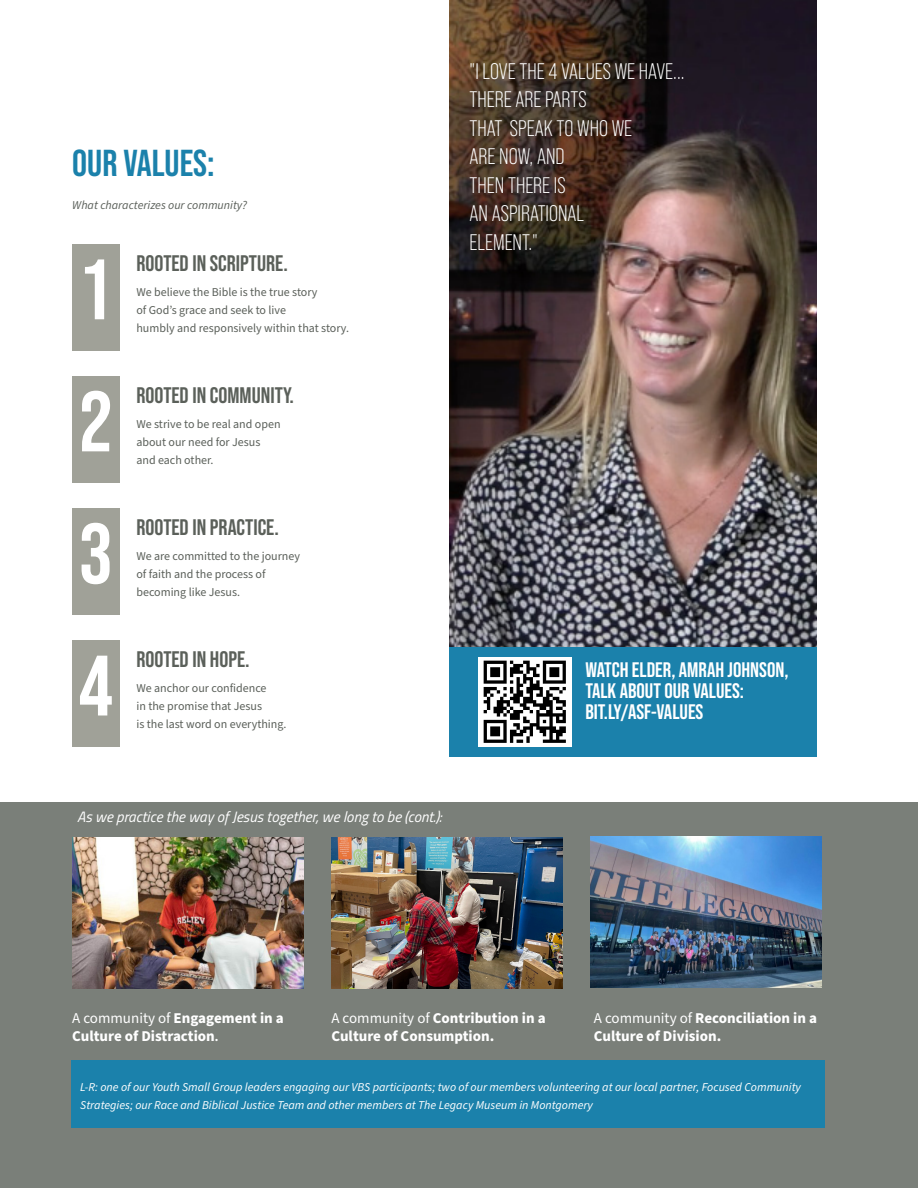
<style>
.page{position:relative;width:918px;height:1188px;background:#fff}
.page>*{position:absolute;margin:0;border:0;box-sizing:border-box;transform-origin:0 0}
._57_Content_gray_C_B{font:700 85.5px "Bebas Neue Pro";color:#fff}
._26_Content_gray_Beb{font:700 37.5px "Bebas Neue Pro";color:#1b81ab}
._17_Content_gray_Beb{font:22.5px/28.5px "Bebas Neue Pro";color:#fff}
._15_Content_gray_Beb{font:700 22.5px "Bebas Neue Pro";color:#5b605a}
._17_Content_gray_Beb-2{font:700 21px/21px "Bebas Neue Pro";color:#fff}
._8_12_Content_gray_S{font:700 15px/18px "Source Sans Pro";color:#fff}
._10_Content_gray_Tit{font:italic 15px "Titillium Web";color:#fff}
._8_12_Content_gray_S-2{font:12px/18px "Source Sans Pro";color:#5b605a}
._8_12_Content_gray_S-3{font:italic 12px/18px "Source Sans Pro";color:#fff}
._8_12_Content_gray_S-4{font:italic 12px "Source Sans Pro";color:#5b605a}
.s1{font-weight:400}
.s2{font-size:12px}
</style>
<div class="page">
<div style="left:449px;top:631px;width:368px;height:126px;background:#1b81ab"></div>
<div style="left:0;top:802px;width:918px;height:386px;background:#7a7f79"></div>
<img style="left:590px;top:837px;width:231px;height:151px">
<div style="left:72px;top:1060px;width:753px;height:68px;background:#1b81ab"></div>
<img style="left:331px;top:838px;width:232px;height:151px">
<img style="left:72px;top:838px;width:231px;height:151px">
<img style="left:449px;top:0;width:368px;height:646px">
<img style="left:478px;top:657px;width:93px;height:90px">
<div style="left:72px;top:244px;width:47px;height:107px;background:#a0a198"></div>
<div style="left:72px;top:508px;width:47px;height:107px;background:#a0a198"></div>
<div style="left:72px;top:376px;width:47px;height:107px;background:#a0a198"></div>
<div style="left:72px;top:641px;width:47px;height:106px;background:#a0a198"></div>
<p class="_26_Content_gray_Beb" style="left:72px;top:141px;width:144px">OUR VALUES:</p>
<p class="_8_12_Content_gray_S-4" style="left:72px;top:197px;width:176px">What characterizes our community?</p>
<p class="_57_Content_gray_C_B" style="left:83px;top:241px;width:26px">1</p>
<p class="_57_Content_gray_C_B" style="left:80px;top:373px;width:33px">2</p>
<p class="_57_Content_gray_C_B" style="left:80px;top:505px;width:33px">3</p>
<p class="_57_Content_gray_C_B" style="left:79px;top:637px;width:36px">4</p>
<p class="_15_Content_gray_Beb" style="left:136px;top:250px;width:153px">ROOTED IN SCRIPTURE.</p>
<p class="_8_12_Content_gray_S-2" style="left:136px;top:283px;width:214px">We believe the Bible is the true story<br>of God’s grace and seek to live<br>humbly and responsively within that story.</p>
<p class="_15_Content_gray_Beb" style="left:136px;top:382px;width:159px">ROOTED IN COMMUNITY.</p>
<p class="_8_12_Content_gray_S-2" style="left:136px;top:415px;width:146px">We strive to be real and open about our need for Jesus and each other.</p>
<p class="_15_Content_gray_Beb" style="left:136px;top:515px;width:144px">ROOTED IN PRACTICE.</p>
<p class="_8_12_Content_gray_S-2" style="left:136px;top:547px;width:165px">We are committed to the journey of faith and the process of becoming like Jesus.</p>
<p class="_15_Content_gray_Beb" style="left:136px;top:647px;width:115px">ROOTED IN HOPE.</p>
<p class="_8_12_Content_gray_S-2" style="left:136px;top:679px;width:152px">We anchor our confidence<br>in the promise that Jesus<br>is the last word on everything.</p>
<p class="_17_Content_gray_Beb" style="left:470px;top:57px;width:216px">"I LOVE THE 4 VALUES WE HAVE...<br>THERE ARE PARTS<br>THAT SPEAK TO WHO WE<br>ARE NOW, AND<br>THEN THERE IS<br>AN ASPIRATIONAL<br>ELEMENT."</p>
<p class="_17_Content_gray_Beb-2" style="left:585px;top:659px;width:205px">WATCH ELDER, AMRAH JOHNSON,<br>TALK ABOUT OUR VALUES:<br>BIT.LY/ASF-VALUES</p>
<p class="_10_Content_gray_Tit" style="left:77px;top:806px;width:366px">As we practice the way of Jesus together, we long to be (cont.):</p>
<p class="_8_12_Content_gray_S" style="left:72px;top:1009px;width:213px"><span class="s1">A community of</span> Engagement in a<br>Culture of Distraction<span class="s2">.</span></p>
<p class="_8_12_Content_gray_S" style="left:594px;top:1009px;width:225px"><span class="s1">A community of</span> Reconciliation in a<br>Culture of Division.</p>
<p class="_8_12_Content_gray_S" style="left:331px;top:1009px;width:216px"><span class="s1">A community of</span> Contribution in a<br>Culture of Consumption.</p>
<p class="_8_12_Content_gray_S-3" style="left:80px;top:1079px;width:722px">L-R: one of our Youth Small Group leaders engaging our VBS participants; two of our members volunteering at our local partner, Focused Community<br>Strategies; our Race and Biblical Justice Team and other members at The Legacy Museum in Montgomery</p>
</div>
